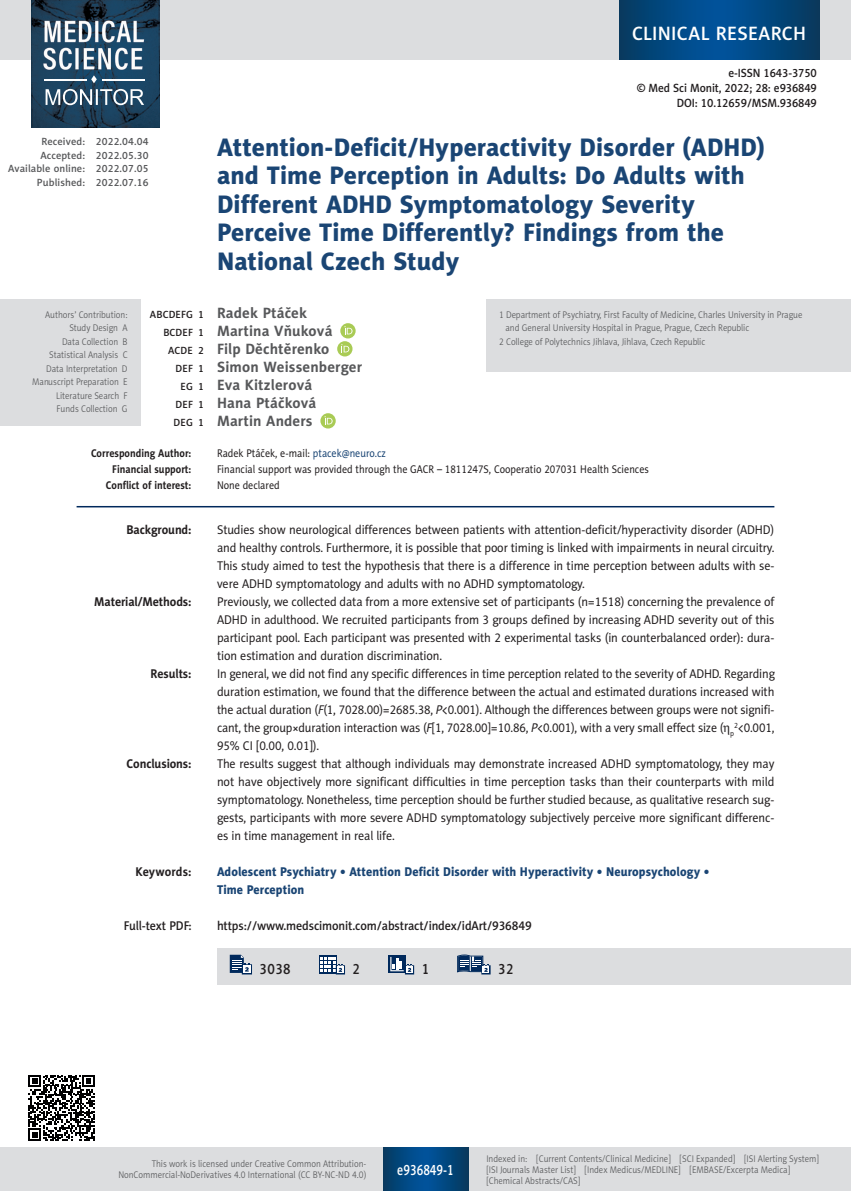
<style>
.page{position:relative;width:851px;height:1191px;background:#fff}
.page>*{position:absolute;margin:0;border:0;box-sizing:border-box;transform-origin:0 0}
.MSM_Tytul{font:25.5px/28.5px "Naomi Sans EFN Heavy";color:#1a4574}
.t1{font:19.5px "Naomi Sans EFN Medium";letter-spacing:.015em;color:#fff}
.MSM_Autorzy{font:700 15px "Naomi Sans EFN";letter-spacing:.01em;color:#57585a}
.MSM_e-PAGINA{font:15px "Naomi Sans EFN Medium";color:#fff;scale:.8 1}
.MSM_dane{font:15px "Naomi Sans EFN Medium";letter-spacing:.03em;color:#231f20;scale:.9 1}
.MSM_Summary_body{font:12.75px/18px "Naomi Sans EFN";letter-spacing:-.01em;color:#231f20;text-align:justify;scale:.95 1}
.MSM_Summary_body-2{font:12.75px/18px "Naomi Sans EFN";letter-spacing:-.01em;color:#231f20;text-align:justify;scale:.94 1}
.MSM_keywords{font:12.75px/18px "Naomi Sans EFN Heavy";letter-spacing:.005em;color:#1a4574;scale:.95 1}
.MSM_full_text_pdf{font:12.75px "Naomi Sans EFN Medium";letter-spacing:-.01em;color:#231f20;scale:.95 1}
.MSM_Summary_body-3{font:700 12.75px "Naomi Sans EFN";letter-spacing:-.01em;color:#231f20;scale:.95 1}
.MSM_keywords-2{font:700 12.75px "Naomi Sans EFN";letter-spacing:.005em;color:#231f20;scale:.95 1}
.MSM_Summary_body-4{font:700 12.75px "Naomi Sans EFN";letter-spacing:-.01em;color:#231f20;scale:.94 1}
.MSM_full_text_pdf-2{font:12px "Naomi Sans EFN Medium";letter-spacing:-.01em;color:#231f20;scale:.95 1}
.MSM_Adres{font:11.25px "Naomi Sans EFN";color:#231f20;scale:.9 1}
.MSM_Adres-2{font:700 11.25px "Naomi Sans EFN";color:#231f20;scale:.9 1}
.MSM_Confilicts{font:700 11.25px "Naomi Sans EFN";color:#231f20;scale:.9 1}
.MSM_Confilicts-2{font:11.25px "Naomi Sans EFN";color:#231f20;scale:.9 1}
.t2{font:10.5px "Naomi Sans EFN Medium";letter-spacing:.01em;color:#57585a}
.MSM_Afiliacja{font:9.75px/11.2px "Naomi Sans EFN Light";color:#57585a;scale:.9 1}
.s1{font-family:"Naomi Sans EFN Medium";font-weight:400;font-size:10.5px;color:#231f20}
.s2{color:#1a4574}
.s3{font-style:italic}
.s4{font-family:"Standard Sym L"}
</style>
<div class="page">
<div style="left:217px;top:948px;width:633px;height:36px;background:#dcdddf"></div>
<svg style="left:230px;top:954px;width:22px;height:20px"></svg>
<div style="left:319px;top:955px;width:17px;height:18px;background:#00295c"></div>
<svg style="left:320px;top:956px;width:25px;height:18px"></svg>
<div style="left:388px;top:955px;width:18px;height:18px;background:#00295c"></div>
<svg style="left:390px;top:957px;width:24px;height:17px"></svg>
<svg style="left:457px;top:954px;width:33px;height:20px"></svg>
<hr style="left:77px;top:506px;width:697px;height:1px;background:#00295c">
<svg style="left:340px;top:323px;width:15px;height:15px"></svg>
<svg style="left:344px;top:326px;width:8px;height:8px"></svg>
<svg style="left:337px;top:341px;width:15px;height:15px"></svg>
<svg style="left:341px;top:344px;width:8px;height:8px"></svg>
<svg style="left:320px;top:413px;width:15px;height:15px"></svg>
<svg style="left:324px;top:416px;width:8px;height:8px"></svg>
<div style="left:0;top:300px;width:140px;height:126px;background:#dcdddf"></div>
<div style="left:486px;top:300px;width:364px;height:72px;background:#dcdddf"></div>
<svg style="left:28px;top:1075px;width:67px;height:66px"></svg>
<div style="left:0;top:1148px;width:850px;height:43px;background:#dcdddf"></div>
<svg style="left:383px;top:1147px;width:85px;height:43px;background:#02477e"></svg>
<div style="left:0;top:0;width:850px;height:60px;background:#dcdddf"></div>
<svg style="left:619px;top:0;width:200px;height:60px;background:#02477e"></svg>
<img style="left:32px;top:0;width:127px;height:128px">
<img style="left:45px;top:79px;width:41px;height:1px">
<img style="left:103px;top:79px;width:41px;height:1px">
<svg style="left:91px;top:75px;width:6px;height:8px"></svg>
<img style="left:46px;top:89px;width:98px;height:16px">
<h2 class="t1" style="left:632px;top:22px;width:175px">CLINICAL RESEARCH</h2>
<p class="MSM_full_text_pdf-2" style="left:728px;top:66px;width:95px">e-ISSN 1643-3750</p>
<p class="MSM_full_text_pdf-2" style="left:636px;top:81px;width:191px">© Med Sci Monit, 2022; 28: e936849</p>
<p class="MSM_full_text_pdf-2" style="left:676px;top:96px;width:149px">DOI: 10.12659/MSM.936849</p>
<p class="MSM_Tytul" style="left:217px;top:132px;width:549px">Attention-Deficit/Hyperactivity Disorder (ADHD) and Time Perception in Adults: Do Adults with Different ADHD Symptomatology Severity Perceive Time Differently? Findings from the National Czech Study</p>
<p class="MSM_Autorzy" style="left:150px;top:304px;width:159px"><span class="s1">ABCDEFG 1</span> Radek Ptáček</p>
<p class="MSM_Autorzy" style="left:163px;top:322px;width:171px"><span class="s1">BCDEF 1</span> Martina Vňuková</p>
<p class="MSM_Autorzy" style="left:168px;top:340px;width:163px"><span class="s1">ACDE 2</span> Filp Děchtěrenko</p>
<p class="MSM_Autorzy" style="left:176px;top:358px;width:188px"><span class="s1">DEF 1</span> Simon Weissenberger</p>
<p class="MSM_Autorzy" style="left:180px;top:376px;width:133px"><span class="s1">EG 1</span> Eva Kitzlerová</p>
<p class="MSM_Autorzy" style="left:176px;top:394px;width:142px"><span class="s1">DEF 1</span> Hana Ptáčková</p>
<p class="MSM_Autorzy" style="left:174px;top:412px;width:140px"><span class="s1">DEG 1</span> Martin Anders</p>
<p class="MSM_Adres-2" style="left:91px;top:447px;width:113px">Corresponding Author:</p>
<p class="MSM_Adres" style="left:217px;top:447px;width:189px">Radek Ptáček, e-mail: <span class="s2">ptacek@neuro.cz</span></p>
<p class="MSM_Adres-2" style="left:112px;top:463px;width:89px">Financial support:</p>
<p class="MSM_Adres" style="left:217px;top:463px;width:481px">Financial support was provided through the GACR – 1811247S, Cooperatio 207031 Health Sciences</p>
<p class="MSM_Confilicts" style="left:106px;top:478px;width:97px">Conflict of interest:</p>
<p class="MSM_Confilicts-2" style="left:217px;top:478px;width:71px">None declared</p>
<p class="MSM_Summary_body-3" style="left:126px;top:522px;width:70px">Background:</p>
<p class="MSM_Summary_body" style="left:217px;top:521px;width:588px">Studies show neurological differences between patients with attention-deficit/hyperactivity disorder (ADHD) and healthy controls. Furthermore, it is possible that poor timing is linked with impairments in neural circuitry.<br>This study aimed to test the hypothesis that there is a difference in time perception between adults with se&shy;vere ADHD symptomatology and adults with no ADHD symptomatology.</p>
<p class="MSM_Summary_body-3" style="left:94px;top:594px;width:104px">Material/Methods:</p>
<p class="MSM_Summary_body" style="left:217px;top:593px;width:588px">Previously, we collected data from a more extensive set of participants (n=1518) concerning the prevalence of ADHD in adulthood. We recruited participants from 3 groups defined by increasing ADHD severity out of this participant pool. Each participant was presented with 2 experimental tasks (in counterbalanced order): dura&shy;tion estimation and duration discrimination.</p>
<p class="MSM_Summary_body-4" style="left:150px;top:666px;width:45px">Results:</p>
<p class="MSM_Summary_body-2" style="left:217px;top:665px;width:595px">In general, we did not find any specific differences in time perception related to the severity of ADHD. Regarding duration estimation, we found that the difference between the actual and estimated durations increased with the actual duration (<span class="s3">F</span>(1, 7028.00)=2685.38, <span class="s3">P</span>&lt;0.001). Although the differences between groups were not signifi&shy;cant, the group×duration interaction was (<span class="s3">F</span>[1, 7028.00]=10.86, <span class="s3">P</span>&lt;0.001), with a very small effect size (<span class="s4">h</span><sub>p</sub><sup>2</sup>&lt;0.001, 95% CI [0.00, 0.01]).</p>
<p class="MSM_Summary_body-3" style="left:127px;top:756px;width:70px">Conclusions:</p>
<p class="MSM_Summary_body" style="left:217px;top:755px;width:588px">The results suggest that although individuals may demonstrate increased ADHD symptomatology, they may not have objectively more significant difficulties in time perception tasks than their counterparts with mild symptomatology. Nonetheless, time perception should be further studied because, as qualitative research sug&shy;gests, participants with more severe ADHD symptomatology subjectively perceive more significant differenc&shy;es in time management in real life.</p>
<p class="MSM_keywords-2" style="left:135px;top:864px;width:60px">Keywords:</p>
<p class="MSM_keywords" style="left:217px;top:862px;width:520px">Adolescent Psychiatry • Attention Deficit Disorder with Hyperactivity • Neuropsychology •<br>Time Perception</p>
<p class="MSM_full_text_pdf" style="left:124px;top:918px;width:73px">Full-text PDF:</p>
<p class="MSM_full_text_pdf" style="left:217px;top:918px;width:333px">https://www.medscimonit.com/abstract/index/idArt/936849</p>
<p class="t2" style="left:41px;top:136px;width:109px">Received: 2022.04.04</p>
<p class="t2" style="left:40px;top:149px;width:110px">Accepted: 2022.05.30</p>
<p class="t2" style="left:8px;top:163px;width:142px">Available online: 2022.07.05</p>
<p class="t2" style="left:37px;top:176px;width:113px">Published: 2022.07.16</p>
<p class="MSM_Afiliacja" style="left:45px;top:309px;width:93px">Authors’ Contribution:</p>
<p class="MSM_Afiliacja" style="left:69px;top:322px;width:66px">Study Design A</p>
<p class="MSM_Afiliacja" style="left:62px;top:336px;width:74px">Data Collection B</p>
<p class="MSM_Afiliacja" style="left:49px;top:349px;width:89px">Statistical Analysis C</p>
<p class="MSM_Afiliacja" style="left:46px;top:363px;width:92px">Data Interpretation D</p>
<p class="MSM_Afiliacja" style="left:32px;top:376px;width:107px">Manuscript Preparation E</p>
<p class="MSM_Afiliacja" style="left:56px;top:390px;width:81px">Literature Search F</p>
<p class="MSM_Afiliacja" style="left:57px;top:403px;width:80px">Funds Collection G</p>
<p class="MSM_Afiliacja" style="left:505px;top:308px;width:331px;line-height:13.5px;text-indent:-6px">1 Department of Psychiatry, First Faculty of Medicine, Charles University in Prague and General University Hospital in Prague, Prague, Czech Republic</p>
<p class="MSM_Afiliacja" style="left:499px;top:336px;width:230px">2 College of Polytechnics Jihlava, Jihlava, Czech Republic</p>
<p class="MSM_dane" style="left:259px;top:960px;width:36px">3038</p>
<p class="MSM_dane" style="left:352px;top:960px;width:10px">2</p>
<p class="MSM_dane" style="left:421px;top:960px;width:10px">1</p>
<p class="MSM_dane" style="left:498px;top:960px;width:19px">32</p>
<p class="MSM_Afiliacja" style="left:118px;top:1158px;width:277px;text-align:right">This work is licensed under Creative Common Attribution-<br>NonCommercial-NoDerivatives 4.0 International (CC BY-NC-ND 4.0)</p>
<p class="MSM_e-PAGINA" style="left:397px;top:1160px;width:72px">e936849-1</p>
<p class="MSM_Afiliacja" style="left:486px;top:1152px;width:371px">Indexed in: [Current Contents/Clinical Medicine] [SCI Expanded] [ISI Alerting System] [ISI Journals Master List] [Index Medicus/MEDLINE] [EMBASE/Excerpta Medica] [Chemical Abstracts/CAS]</p>
</div>
